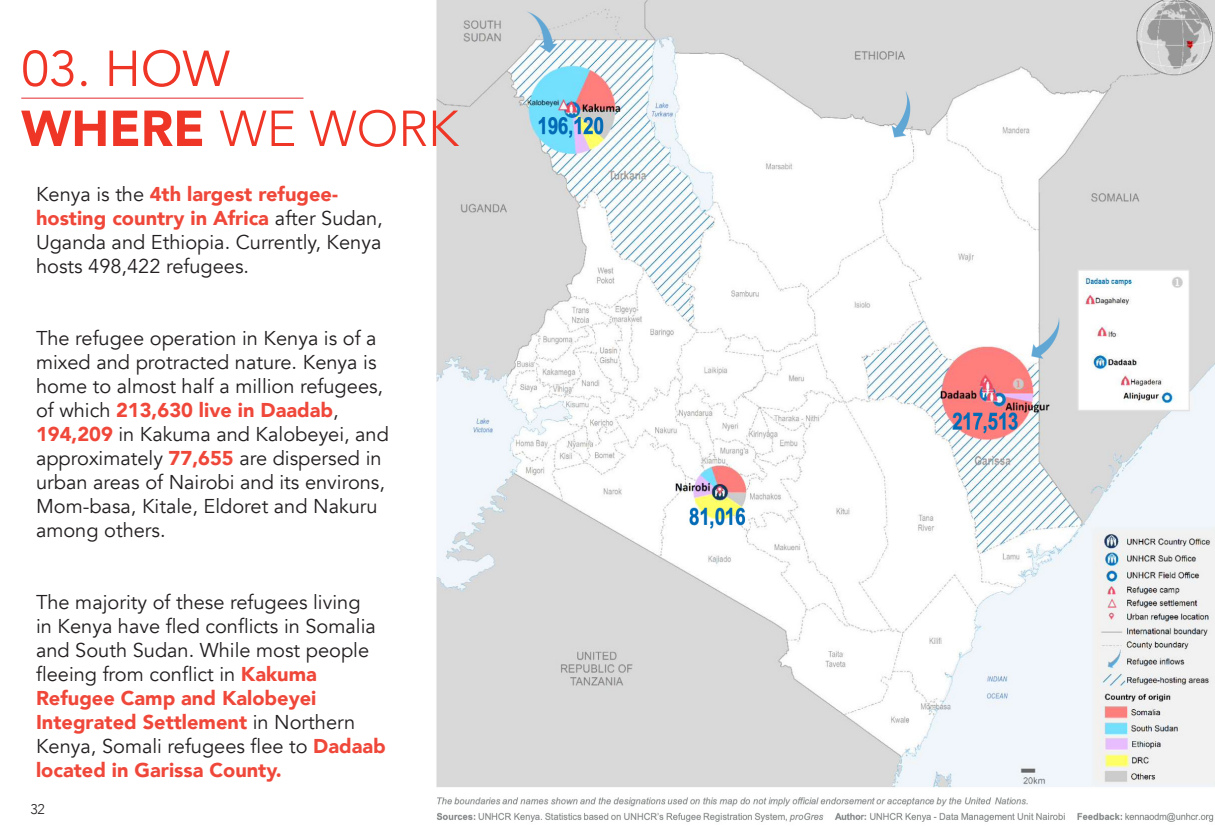
<style>
.page{position:relative;width:1215px;height:828px;background:#fff}
.page>*{position:absolute;margin:0;border:0;box-sizing:border-box;transform-origin:0 0}
.t1{font:300 50px "Avenir";color:#ee3526}
.t2{font:50px "Avenir";color:#ee3526}
.t3{font:20px/24px "Avenir";color:#231f20}
.t4{font:300 14px "Avenir";color:#231f20}
.s1{font-weight:900}
.s2{font-weight:900;color:#ef483a}
</style>
<div class="page">
<img style="left:436px;top:0;width:778px;height:822px">
<hr style="left:21px;top:98px;width:282px;height:1px;background:#e42b2f">
<p class="t2" style="left:21px;top:39px;width:210px">03. HOW</p>
<p class="t1" style="left:21px;top:99px;width:439px"><span class="s1">WHERE</span> WE WORK</p>
<p class="t3" style="left:36px;top:183px;width:348px">Kenya is the <span class="s2">4th largest refugee&shy;hosting country in Africa</span> after Sudan, Uganda and Ethiopia. Currently, Kenya hosts 498,422 refugees.</p>
<p class="t3" style="left:36px;top:327px;width:354px">The refugee operation in Kenya is of a mixed and protracted nature. Kenya is home to almost half a million refugees, of which <span class="s2">213,630 live in Daadab</span>, <span class="s2">194,209</span> in Kakuma and Kalobeyei, and approximately <span class="s2">77,655</span> are dispersed in urban areas of Nairobi and its environs, Mom-basa, Kitale, Eldoret and Nakuru among others.</p>
<p class="t3" style="left:36px;top:591px;width:351px">The majority of these refugees living<br>in Kenya have fled conflicts in Somalia and South Sudan. While most people fleeing from conflict in <span class="s2">Kakuma Refugee Camp and Kalobeyei Integrated Settlement</span> in Northern Kenya, Somali refugees flee to <span class="s2">Dadaab located in Garissa County.</span></p>
<p class="t4" style="left:30px;top:800px;width:16px">32</p>
</div>
